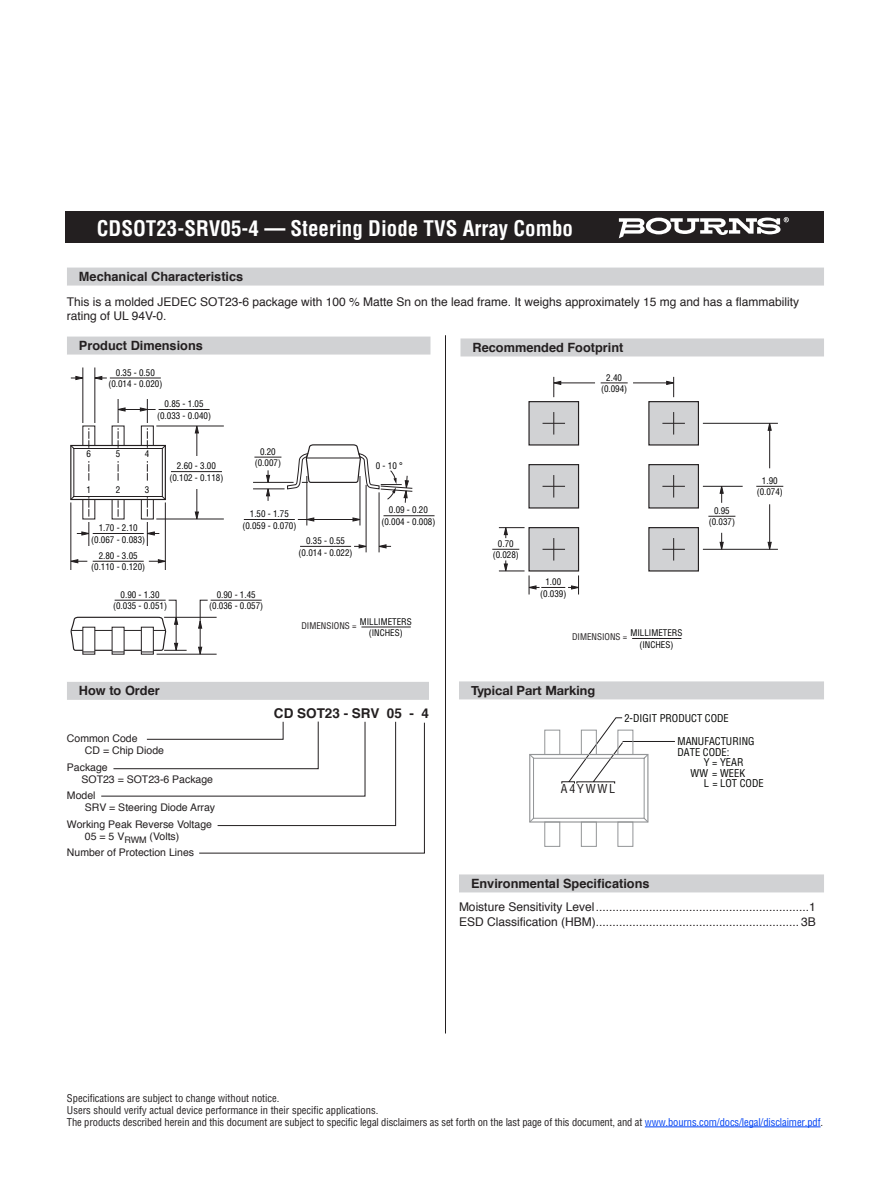
<style>
.page{position:relative;width:891px;height:1188px;background:#fff}
.page>*{position:absolute;margin:0;border:0;box-sizing:border-box;transform-origin:0 0}
.t1{font:700 condensed 21px "Helvetica";color:#fff}
.t2{font:700 13.5px "Helvetica";color:#231f20}
.t3{font:700 12.75px "Helvetica";color:#231f20}
.t4{font:700 12.75px "Helvetica Neue";color:#231f20}
.t5{font:12px/14.4px "Helvetica";color:#231f20}
.t6{font:condensed 12px "Helvetica";letter-spacing:.15em;color:#201d1e}
.negative_type_header{font:condensed 10.5px "Helvetica";letter-spacing:-.01em;color:#231f20}
.t7{font:10.5px/12px "Helvetica";color:#231f20}
.t8{font:condensed 10.5px "Helvetica";color:#040503}
.t9{font:condensed 9px/11.2px "Helvetica";color:#000;text-align:center}
.t10{font:condensed 9px "Helvetica";color:#231f20}
.s1{color:#0042f4}
</style>
<div class="page">
<hr style="left:645px;top:1127px;width:176px;height:1px;background:#0042f4">
<div style="left:65px;top:212px;width:759px;height:31px;background:#231f20"></div>
<svg style="left:619px;top:217px;width:170px;height:21px"></svg>
<div style="left:67px;top:268px;width:757px;height:18px;background:#d1d2d4"></div>
<div style="left:460px;top:338px;width:364px;height:18px;background:#d1d2d4"></div>
<div style="left:67px;top:337px;width:363px;height:18px;background:#d1d2d4"></div>
<svg style="left:178px;top:426px;width:235px;height:229px"></svg>
<hr style="left:83px;top:367px;width:1px;height:56px;background:#231f20">
<hr style="left:95px;top:367px;width:1px;height:56px;background:#231f20">
<svg style="left:305px;top:444px;width:57px;height:9px"></svg>
<svg style="left:178px;top:453px;width:202px;height:200px"></svg>
<svg style="left:386px;top:470px;width:11px;height:30px"></svg>
<svg style="left:377px;top:544px;width:14px;height:4px"></svg>
<svg style="left:305px;top:517px;width:9px;height:5px"></svg>
<svg style="left:353px;top:517px;width:9px;height:5px"></svg>
<hr style="left:298px;top:519px;width:57px;height:1px;background:#231f20">
<svg style="left:198px;top:599px;width:10px;height:56px"></svg>
<svg style="left:94px;top:376px;width:13px;height:4px"></svg>
<svg style="left:71px;top:376px;width:13px;height:4px"></svg>
<svg style="left:195px;top:425px;width:4px;height:31px"></svg>
<svg style="left:195px;top:489px;width:4px;height:32px"></svg>
<svg style="left:266px;top:470px;width:4px;height:31px"></svg>
<svg style="left:404px;top:475px;width:5px;height:29px"></svg>
<svg style="left:70px;top:399px;width:108px;height:256px"></svg>
<svg style="left:354px;top:544px;width:14px;height:4px"></svg>
<hr style="left:361px;top:627px;width:50px;height:1px;background:#231f20">
<hr style="left:93px;top:533px;width:51px;height:1px;background:#231f20">
<hr style="left:93px;top:561px;width:51px;height:1px;background:#231f20">
<hr style="left:171px;top:471px;width:51px;height:1px;background:#231f20">
<hr style="left:115px;top:600px;width:51px;height:1px;background:#231f20">
<hr style="left:211px;top:600px;width:51px;height:1px;background:#231f20">
<hr style="left:244px;top:519px;width:51px;height:1px;background:#231f20">
<hr style="left:300px;top:546px;width:51px;height:1px;background:#231f20">
<hr style="left:384px;top:515px;width:51px;height:1px;background:#231f20">
<svg style="left:254px;top:457px;width:27px;height:1px"></svg>
<hr style="left:159px;top:409px;width:51px;height:1px;background:#231f20">
<hr style="left:110px;top:378px;width:51px;height:1px;background:#231f20">
<div style="left:528px;top:401px;width:51px;height:45px;background:#d1d2d4;border:1px solid #231f20"></div>
<hr style="left:703px;top:423px;width:75px;height:1px;background:#231f20">
<hr style="left:703px;top:549px;width:75px;height:1px;background:#231f20">
<hr style="left:703px;top:486px;width:40px;height:1px;background:#231f20">
<svg style="left:543px;top:412px;width:22px;height:23px"></svg>
<div style="left:528px;top:464px;width:51px;height:45px;background:#d1d2d4;border:1px solid #231f20"></div>
<svg style="left:543px;top:475px;width:22px;height:23px"></svg>
<div style="left:648px;top:401px;width:51px;height:45px;background:#d1d2d4;border:1px solid #231f20"></div>
<svg style="left:662px;top:412px;width:23px;height:23px"></svg>
<div style="left:648px;top:464px;width:51px;height:45px;background:#d1d2d4;border:1px solid #231f20"></div>
<svg style="left:662px;top:475px;width:23px;height:23px"></svg>
<div style="left:648px;top:527px;width:51px;height:45px;background:#d1d2d4;border:1px solid #231f20"></div>
<svg style="left:662px;top:538px;width:23px;height:23px"></svg>
<svg style="left:553px;top:377px;width:8px;height:20px"></svg>
<hr style="left:558px;top:383px;width:37px;height:1px;background:#231f20">
<svg style="left:666px;top:377px;width:9px;height:20px"></svg>
<hr style="left:633px;top:383px;width:36px;height:1px;background:#231f20">
<svg style="left:768px;top:422px;width:4px;height:9px"></svg>
<hr style="left:769px;top:428px;width:1px;height:40px;background:#231f20">
<svg style="left:768px;top:542px;width:4px;height:8px"></svg>
<hr style="left:769px;top:504px;width:1px;height:41px;background:#231f20">
<svg style="left:601px;top:383px;width:27px;height:1px"></svg>
<svg style="left:756px;top:486px;width:27px;height:1px"></svg>
<svg style="left:720px;top:485px;width:4px;height:18px"></svg>
<svg style="left:720px;top:533px;width:4px;height:17px"></svg>
<svg style="left:708px;top:516px;width:27px;height:1px"></svg>
<svg style="left:492px;top:527px;width:88px;height:67px"></svg>
<hr style="left:632px;top:638px;width:49px;height:1px;background:#231f20">
<div style="left:67px;top:682px;width:362px;height:18px;background:#d1d2d4"></div>
<svg style="left:101px;top:721px;width:324px;height:133px"></svg>
<div style="left:459px;top:874px;width:365px;height:18px;background:#d1d2d4"></div>
<div style="left:459px;top:681px;width:365px;height:18px;background:#d1d2d4"></div>
<hr style="left:623px;top:741px;width:52px;height:1px;background:#201d1e">
<svg style="left:529px;top:717px;width:120px;height:130px"></svg>
<hr style="left:445px;top:335px;width:1px;height:699px;background:#231f20">
<p class="t1" style="left:97px;top:216px;width:478px">CDSOT23-SRV05-4 — Steering Diode TVS Array Combo</p>
<p class="t3" style="left:79px;top:266px;width:166px">Mechanical Characteristics</p>
<p class="t5" style="left:67px;top:295px;width:734px">This is a molded JEDEC SOT23-6 package with 100 % Matte Sn on the lead frame. It weighs approximately 15 mg and has a flammability rating of UL 94V-0.</p>
<p class="t3" style="left:79px;top:335px;width:125px">Product Dimensions</p>
<p class="t3" style="left:472px;top:337px;width:152px">Recommended Footprint</p>
<p class="t9" style="left:108px;top:367px;width:55px">0.35 - 0.50 (0.014 - 0.020)</p>
<p class="t9" style="left:601px;top:372px;width:28px">2.40 (0.094)</p>
<p class="t9" style="left:157px;top:398px;width:55px">0.85 - 1.05 (0.033 - 0.040)</p>
<p class="t9" style="left:87px;top:448px;width:6px">6</p>
<p class="t9" style="left:145px;top:448px;width:6px">4</p>
<p class="t9" style="left:116px;top:448px;width:6px">5</p>
<p class="t9" style="left:87px;top:484px;width:6px">1</p>
<p class="t9" style="left:145px;top:484px;width:6px">3</p>
<p class="t9" style="left:116px;top:484px;width:6px">2</p>
<p class="t9" style="left:169px;top:460px;width:55px">2.60 - 3.00 (0.102 - 0.118)</p>
<p class="t9" style="left:91px;top:522px;width:55px">1.70 - 2.10 (0.067 - 0.083)</p>
<p class="t9" style="left:91px;top:550px;width:55px">2.80 - 3.05 (0.110 - 0.120)</p>
<p class="t9" style="left:255px;top:446px;width:28px">0.20 (0.007)</p>
<p class="t9" style="left:242px;top:508px;width:55px">1.50 - 1.75 (0.059 - 0.070)</p>
<p class="t9" style="left:299px;top:535px;width:55px">0.35 - 0.55 (0.014 - 0.022)</p>
<p class="t9" style="left:113px;top:589px;width:55px">0.90 - 1.30 (0.035 - 0.051)</p>
<p class="t9" style="left:209px;top:589px;width:55px">0.90 - 1.45 (0.036 - 0.057)</p>
<p class="t9" style="left:376px;top:460px;width:28px">0 - 10 °</p>
<p class="t9" style="left:381px;top:504px;width:55px">0.09 - 0.20 (0.004 - 0.008)</p>
<p class="t3" style="left:79px;top:681px;width:82px">How to Order</p>
<p class="t7" style="left:85px;top:733px;width:81px;text-indent:-18px">Common Code<br>CD = Chip Diode</p>
<p class="t7" style="left:82px;top:762px;width:133px;text-indent:-15px">Package<br>SOT23 = SOT23-6 Package</p>
<p class="t7" style="left:85px;top:790px;width:132px;text-indent:-18px">Model<br>SRV = Steering Diode Array</p>
<p class="t7" style="left:85px;top:819px;width:129px;text-indent:-18px">Working Peak Reverse Voltage<br>05 = 5 V<sub>RWM</sub> (Volts)</p>
<p class="t7" style="left:67px;top:847px;width:129px">Number of Protection Lines</p>
<p class="t9" style="left:360px;top:616px;width:54px">MILLIMETERS (INCHES)</p>
<p class="t10" style="left:301px;top:620px;width:57px">DIMENSIONS =</p>
<p class="t2" style="left:274px;top:703px;width:157px">CD SOT23 - SRV 05 - 4</p>
<p class="t9" style="left:493px;top:538px;width:28px">0.70 (0.028)</p>
<p class="t9" style="left:540px;top:576px;width:28px">1.00 (0.039)</p>
<p class="t9" style="left:630px;top:627px;width:54px">MILLIMETERS (INCHES)</p>
<p class="t10" style="left:572px;top:632px;width:57px">DIMENSIONS =</p>
<p class="t4" style="left:471px;top:680px;width:126px">Typical Part Marking</p>
<p class="t9" style="left:709px;top:505px;width:28px">0.95 (0.037)</p>
<p class="t9" style="left:757px;top:475px;width:28px">1.90 (0.074)</p>
<p class="t6" style="left:561px;top:781px;width:56px">A4YWWL</p>
<p class="t8" style="left:624px;top:711px;width:106px">2-DIGIT PRODUCT CODE</p>
<p class="t8" style="left:678px;top:735px;width:79px">MANUFACTURING</p>
<p class="t8" style="left:678px;top:745px;width:53px">DATE CODE:</p>
<p class="t8" style="left:704px;top:756px;width:41px">Y = YEAR</p>
<p class="t8" style="left:691px;top:766px;width:56px">WW = WEEK</p>
<p class="t8" style="left:704px;top:777px;width:61px">L = LOT CODE</p>
<p class="t3" style="left:471px;top:873px;width:180px">Environmental Specifications</p>
<p class="t5" style="left:459px;top:900px;width:358px">Moisture Sensitivity Level................................................................1</p>
<p class="t5" style="left:459px;top:915px;width:358px">ESD Classification (HBM)............................................................. 3B</p>
<p class="negative_type_header" style="left:67px;top:1092px;width:214px">Specifications are subject to change without notice.</p>
<p class="negative_type_header" style="left:67px;top:1104px;width:313px">Users should verify actual device performance in their specific applications.</p>
<p class="negative_type_header" style="left:67px;top:1116px;width:758px">The products described herein and this document are subject to specific legal disclaimers as set forth on the last page of this document, and at <span class="s1">www.bourns.com/docs/legal/disclaimer.pdf</span>.</p>
</div>
